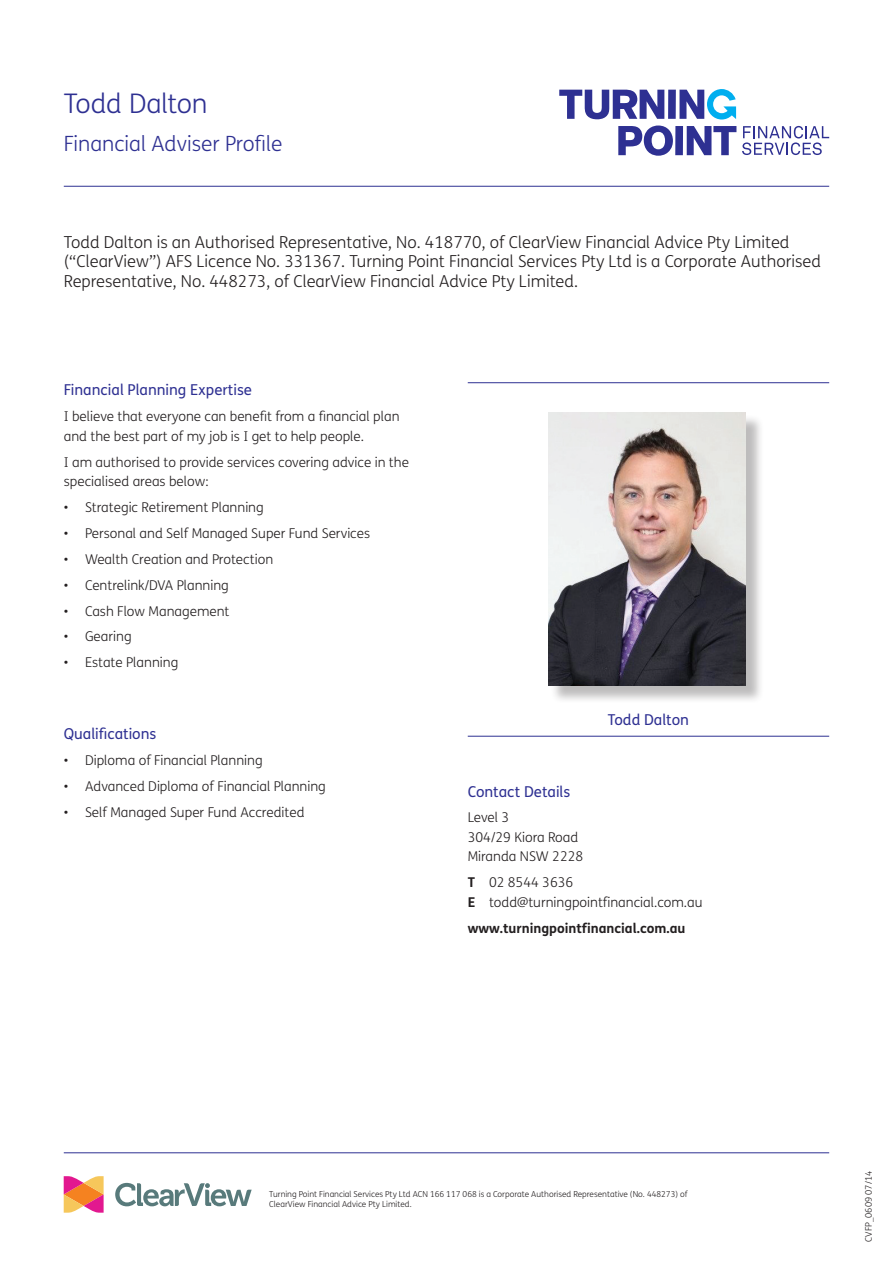
<style>
.page{position:relative;width:893px;height:1263px;background:#fff}
.page>*{position:absolute;margin:0;border:0;box-sizing:border-box;transform-origin:0 0}
.t1{font:300 27px "FS Me";letter-spacing:-.01em;color:#2e3092}
.t2{font:300 21px "FS Me";color:#2e3092}
.t3{font:300 16.5px/19.5px "FS Me";color:#231f20}
.t4{font:15px "FS Me";color:#2e3092}
.t5{font:300 13.5px/19.5px "FS Me";color:#231f20}
.t6{font:700 13.5px "FS Me";color:#231f20}
.t7{font:300 9px "FS Me";color:#231f20}
.t8{font:300 8.25px/10.5px "FS Me";color:#231f20}
.s1{font-weight:700}
</style>
<div class="page">
<svg style="left:64px;top:1176px;width:40px;height:37px"></svg>
<svg style="left:115px;top:1183px;width:137px;height:23px"></svg>
<div style="left:550px;top:414px;width:214px;height:290px;background:#231f20;opacity:.3"></div>
<img style="left:548px;top:412px;width:197px;height:273px">
<hr style="left:64px;top:186px;width:765px;height:1px;background:#2e3092">
<hr style="left:64px;top:1152px;width:765px;height:1px;background:#2e3092">
<hr style="left:468px;top:382px;width:361px;height:1px;background:#2e3092">
<hr style="left:468px;top:736px;width:361px;height:1px;background:#2e3092">
<svg style="left:559px;top:90px;width:105px;height:29px"></svg>
<div style="left:668px;top:90px;width:8px;height:29px;background:#2e3092"></div>
<svg style="left:679px;top:89px;width:57px;height:31px"></svg>
<svg style="left:618px;top:126px;width:55px;height:30px"></svg>
<div style="left:675px;top:126px;width:8px;height:29px;background:#2e3092"></div>
<svg style="left:687px;top:126px;width:49px;height:29px"></svg>
<svg style="left:742px;top:126px;width:87px;height:29px"></svg>
<h1 class="t1" style="left:64px;top:85px;width:145px">Todd Dalton</h1>
<h2 class="t2" style="left:64px;top:129px;width:220px">Financial Adviser Profile</h2>
<p class="t3" style="left:64px;top:232px;width:759px">Todd Dalton is an Authorised Representative, No. 418770, of ClearView Financial Advice Pty Limited (“ClearView”) AFS Licence No. 331367. Turning Point Financial Services Pty Ltd is a Corporate Authorised<br>Representative, No. 448273, of ClearView Financial Advice Pty Limited.</p>
<p class="t4" style="left:64px;top:380px;width:190px">Financial Planning Expertise</p>
<p class="t5" style="left:64px;top:406px;width:337px">I believe that everyone can benefit from a financial plan and the best part of my job is I get to help people.</p>
<p class="t5" style="left:64px;top:452px;width:347px">I am authorised to provide services covering advice in the specialised areas below:</p>
<p class="t5" style="left:64px;top:497px;width:201px">• Strategic Retirement Planning</p>
<p class="t5" style="left:64px;top:523px;width:308px">• Personal and Self Managed Super Fund Services</p>
<p class="t5" style="left:64px;top:549px;width:211px">• Wealth Creation and Protection</p>
<p class="t5" style="left:64px;top:575px;width:166px">• Centrelink/DVA Planning</p>
<p class="t5" style="left:64px;top:601px;width:167px">• Cash Flow Management</p>
<p class="t5" style="left:64px;top:627px;width:69px">• Gearing</p>
<p class="t5" style="left:64px;top:652px;width:116px">• Estate Planning</p>
<p class="t4" style="left:64px;top:723px;width:94px">Qualifications</p>
<p class="t5" style="left:64px;top:750px;width:200px">• Diploma of Financial Planning</p>
<p class="t5" style="left:64px;top:776px;width:264px">• Advanced Diploma of Financial Planning</p>
<p class="t5" style="left:64px;top:802px;width:242px">• Self Managed Super Fund Accredited</p>
<p class="t4" style="left:608px;top:709px;width:83px">Todd Dalton</p>
<p class="t4" style="left:468px;top:781px;width:104px">Contact Details</p>
<p class="t5" style="left:468px;top:807px;width:117px">Level 3<br>304/29 Kiora Road<br>Miranda NSW 2228</p>
<p class="t5" style="left:468px;top:872px;width:236px"><span class="s1">T</span> 02 8544 3636<br><span class="s1">E</span> todd@turningpointfinancial.com.au</p>
<p class="t6" style="left:468px;top:917px;width:219px">www.turningpointfinancial.com.au</p>
<p class="t8" style="left:269px;top:1188px;width:420px">Turning Point Financial Services Pty Ltd ACN 166 117 068 is a Corporate Authorised Representative (No. 448273) of<br>ClearView Financial Advice Pty Limited.</p>
<p class="t7" style="left:862px;top:1242px;width:72px;rotate:-90deg">CVFP_0609 07/14</p>
</div>
